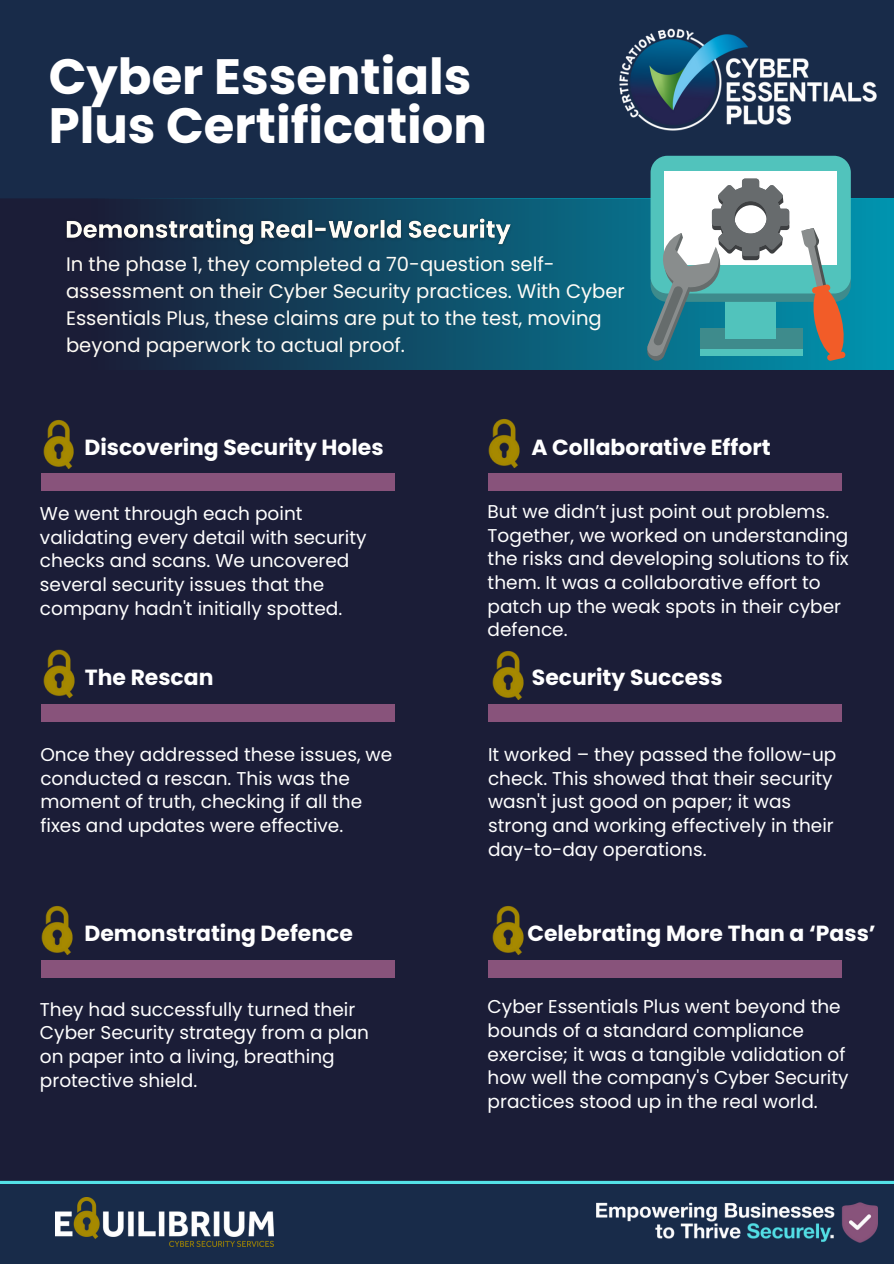
<style>
.page{position:relative;width:894px;height:1264px;background:#fff}
.page>*{position:absolute;margin:0;border:0;box-sizing:border-box;transform-origin:0 0}
.t1{font:700 49.65px/49.5px "Poppins";color:#fff}
.t2{font:700 21.9px "Poppins";color:#fff}
.t3{font:19.5px/27px "Poppins";color:#fffcf6}
.t4{font:18.45px/23.7px "Poppins";color:#fff}
</style>
<div class="page">
<div style="left:0;top:0;width:893px;height:1263px;background:#1b1d37"></div>
<div style="left:0;top:0;width:893px;height:198px;background:#182b49"></div>
<div style="left:0;top:199px;width:893px;height:171px;background:linear-gradient(to right,#1d122c,#0093ae)"></div>
<div style="left:650px;top:156px;width:200px;height:137px;background:#51c3bc;border-radius:17px"></div>
<div style="left:664px;top:172px;width:172px;height:93px;background:#fff"></div>
<svg style="left:646px;top:179px;width:204px;height:183px"></svg>
<div style="left:41px;top:473px;width:353px;height:18px;background:#88537b"></div>
<div style="left:42px;top:704px;width:353px;height:17px;background:#88537b"></div>
<div style="left:41px;top:960px;width:353px;height:17px;background:#88537b"></div>
<div style="left:488px;top:473px;width:353px;height:18px;background:#88537b"></div>
<div style="left:488px;top:704px;width:353px;height:17px;background:#88537b"></div>
<div style="left:488px;top:960px;width:353px;height:17px;background:#88537b"></div>
<img style="left:608px;top:14px;width:279px;height:131px">
<img style="left:492px;top:906px;width:32px;height:49px">
<img style="left:61px;top:211px;width:456px;height:41px">
<img style="left:41px;top:906px;width:32px;height:49px">
<img style="left:44px;top:649px;width:31px;height:49px">
<img style="left:492px;top:651px;width:32px;height:49px">
<img style="left:43px;top:420px;width:31px;height:49px">
<img style="left:488px;top:419px;width:32px;height:49px">
<div style="left:0;top:1180px;width:893px;height:6px;background:#54e1e7"></div>
<div style="left:0;top:1183px;width:893px;height:80px;background:#182b49"></div>
<img style="left:55px;top:1197px;width:218px;height:49px">
<img style="left:596px;top:1202px;width:280px;height:41px">
<p class="t1" style="left:49px;top:52px;width:439px">Cyber Essentials<br>Plus Certification</p>
<h1 class="t3" style="left:66px;top:250px;width:560px">In the phase 1, they completed a 70-question self&shy;assessment on their Cyber Security practices. With Cyber Essentials Plus, these claims are put to the test, moving beyond paperwork to actual proof.</h1>
<h2 class="t2" style="left:84px;top:431px;width:300px">Discovering Security Holes</h2>
<h2 class="t2" style="left:531px;top:431px;width:240px">A Collaborative Effort</h2>
<p class="t4" style="left:40px;top:502px;width:328px">We went through each point validating every detail with security checks and scans. We uncovered several security issues that the company hadn't initially spotted.</p>
<p class="t4" style="left:487px;top:500px;width:362px">But we didn’t just point out problems.<br>Together, we worked on understanding the risks and developing solutions to fix them. It was a collaborative effort to patch up the weak spots in their cyber defence.</p>
<p class="t2" style="left:85px;top:662px;width:130px">The Rescan</p>
<p class="t2" style="left:531px;top:662px;width:192px">Security Success</p>
<p class="t4" style="left:40px;top:742px;width:353px">Once they addressed these issues, we conducted a rescan. This was the moment of truth, checking if all the fixes and updates were effective.</p>
<p class="t4" style="left:488px;top:742px;width:350px">It worked – they passed the follow-up check. This showed that their security wasn't just good on paper; it was strong and working effectively in their day-to-day operations.</p>
<p class="t2" style="left:84px;top:918px;width:270px">Demonstrating Defence</p>
<p class="t2" style="left:527px;top:918px;width:350px">Celebrating More Than a ‘Pass’</p>
<h2 class="t4" style="left:40px;top:997px;width:330px">They had successfully turned their<br>Cyber Security strategy from a plan on paper into a living, breathing protective shield.</h2>
<p class="t4" style="left:487px;top:995px;width:362px">Cyber Essentials Plus went beyond the bounds of a standard compliance exercise; it was a tangible validation of how well the company's Cyber Security practices stood up in the real world.</p>
</div>
